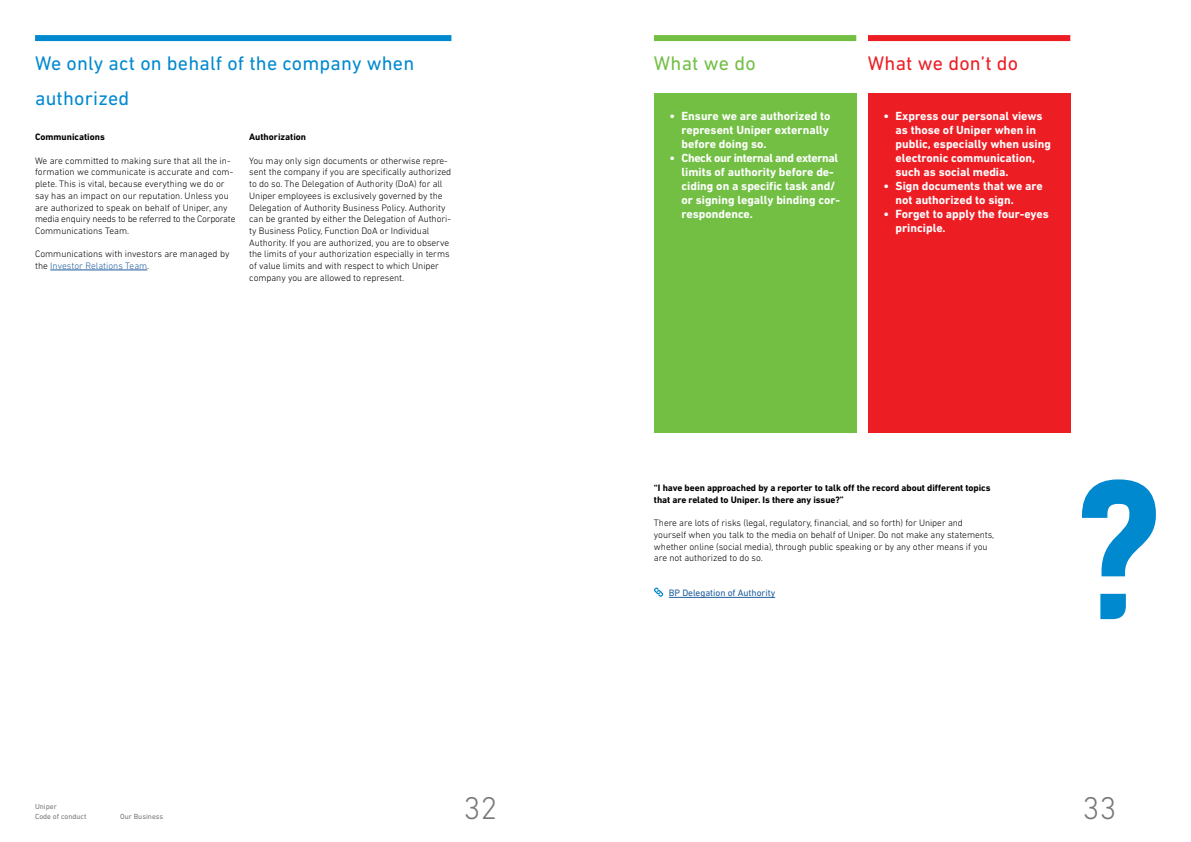
<style>
.page{position:relative;width:1191px;height:842px;background:#fff}
.page>*{position:absolute;margin:0;border:0;box-sizing:border-box;transform-origin:0 0}
.t1{font:300 32px "DIN Next LT Pro";color:#77787b}
.t2{font:20px/35.1px "DIN Next LT Pro";letter-spacing:.01em;color:#0089cf}
.t3{font:20px "DIN Next LT Pro";letter-spacing:.01em;color:#ed1d24}
.t4{font:20px "DIN Next LT Pro";letter-spacing:.01em;color:#72bf44}
.t5{font:700 12px/14px "DIN Next LT Pro";color:#fff}
.t6{font:300 9.5px/11.7px "DIN Next LT Pro";letter-spacing:-.005em;color:#000}
.t7{font:700 9.5px/11.7px "DIN Next LT Pro";letter-spacing:-.005em;color:#000}
.t8{font:9.5px "DIN Next LT Pro";letter-spacing:-.005em;color:#215e9e}
.t9{font:7.5px/9.5px "DIN Next LT Pro";color:#77787b}
.s1{color:#215e9e}
</style>
<div class="page">
<hr style="left:50px;top:270px;width:97px;height:1px;background:#215e9e">
<div style="left:35px;top:35px;width:416px;height:6px;background:#0089cf"></div>
<svg style="left:1082px;top:479px;width:73px;height:140px"></svg>
<hr style="left:669px;top:597px;width:106px;height:1px;background:#215e9e">
<svg style="left:654px;top:587px;width:9px;height:10px"></svg>
<div style="left:868px;top:35px;width:202px;height:6px;background:#ed1d24"></div>
<div style="left:654px;top:35px;width:202px;height:6px;background:#72bf44"></div>
<div style="left:654px;top:94px;width:202px;height:339px;background:#72bf44"></div>
<div style="left:868px;top:94px;width:202px;height:339px;background:#ed1d24"></div>
<h2 class="t2" style="left:35px;top:46px;width:381px">We only act on behalf of the company when authorized</h2>
<p class="t7" style="left:35px;top:131px;width:71px">Communications</p>
<p class="t6" style="left:35px;top:155px;width:202px">We are committed to making sure that all the in&shy;formation we communicate is accurate and com&shy;plete. This is vital, because everything we do or say has an impact on our reputation. Unless you are authorized to speak on behalf of Uniper, any media enquiry needs to be referred to the Corporate Communications Team.</p>
<p class="t6" style="left:35px;top:248px;width:196px">Communications with investors are managed by the <span class="s1">Investor Relations Team</span>.</p>
<p class="t7" style="left:249px;top:131px;width:58px">Authorization</p>
<p class="t6" style="left:249px;top:155px;width:203px">You may only sign documents or otherwise repre&shy;sent the company if you are specifically authorized to do so. The Delegation of Authority (DoA) for all Uniper employees is exclusively governed by the Delegation of Authority Business Policy. Authority can be granted by either the Delegation of Authori&shy;ty Business Policy, Function DoA or Individual Authority. If you are authorized, you are to observe the limits of your authorization especially in terms of value limits and with respect to which Uniper company you are allowed to represent.</p>
<h2 class="t4" style="left:654px;top:52px;width:103px">What we do</h2>
<h2 class="t3" style="left:868px;top:52px;width:152px">What we don’t do</h2>
<p class="t5" style="left:681px;top:109px;width:150px;text-indent:-12px">• Ensure we are authorized to represent Uniper externally before doing so.</p>
<p class="t5" style="left:681px;top:151px;width:160px;text-indent:-12px">• Check our internal and external limits of authority before de&shy;ciding on a specific task and/ or signing legally binding cor&shy;respondence.</p>
<p class="t5" style="left:895px;top:109px;width:157px;text-indent:-12px">• Express our personal views as those of Uniper when in public, especially when using electronic communication, such as social media.</p>
<p class="t5" style="left:895px;top:179px;width:149px;text-indent:-12px">• Sign documents that we are not authorized to sign.</p>
<p class="t5" style="left:895px;top:207px;width:155px;text-indent:-12px">• Forget to apply the four-eyes principle.</p>
<p class="t9" style="left:35px;top:802px;width:53px">Uniper<br>Code of conduct</p>
<p class="t9" style="left:120px;top:811px;width:45px">Our Business</p>
<p class="t7" style="left:654px;top:482px;width:338px">“I have been approached by a reporter to talk off the record about different topics that are related to Uniper. Is there any issue?”</p>
<p class="t6" style="left:654px;top:517px;width:342px">There are lots of risks (legal, regulatory, financial, and so forth) for Uniper and yourself when you talk to the media on behalf of Uniper. Do not make any statements, whether online (social media), through public speaking or by any other means if you are not authorized to do so.</p>
<p class="t8" style="left:669px;top:588px;width:108px">BP Delegation of Authority</p>
<h1 class="t1" style="left:463px;top:789px;width:36px">32</h1>
<h1 class="t1" style="left:1082px;top:789px;width:36px">33</h1>
</div>
